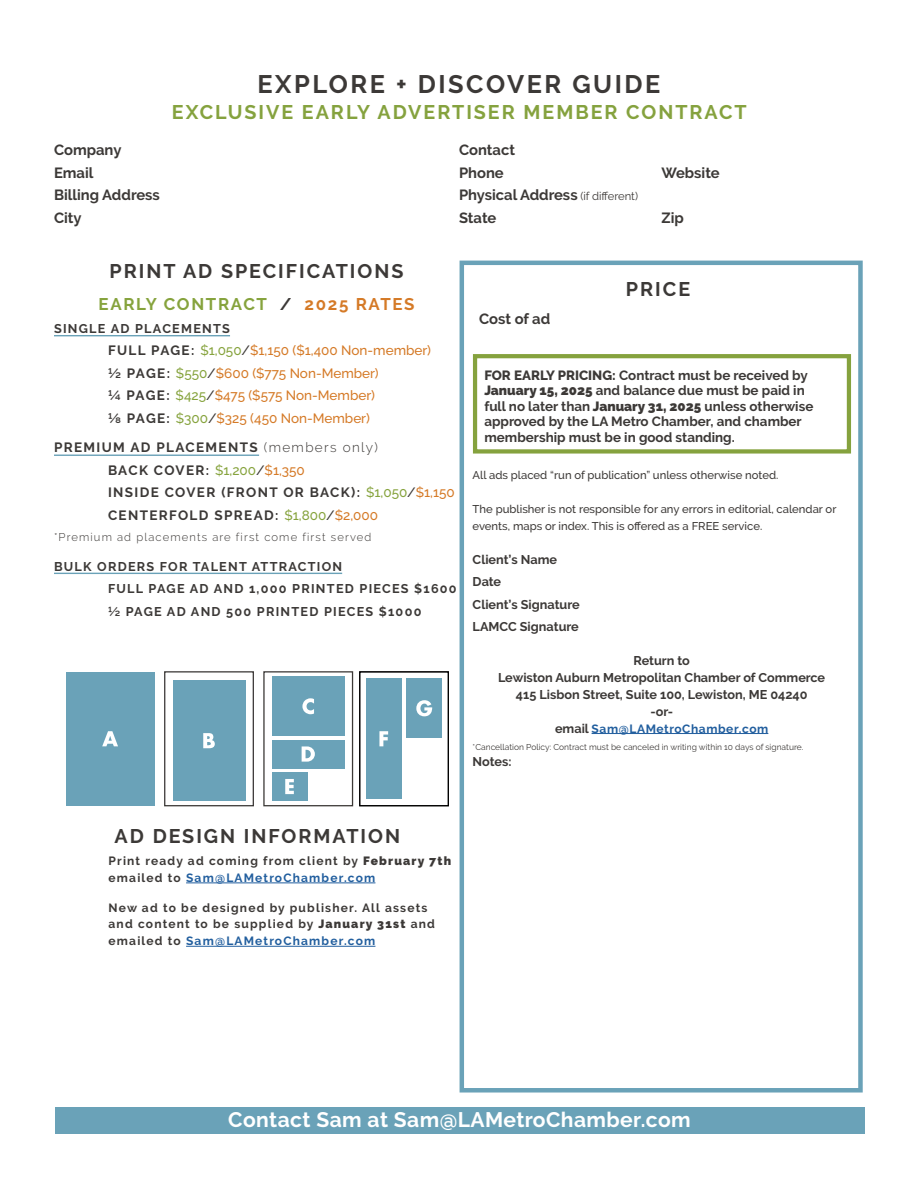
<style>
.page{position:relative;width:918px;height:1188px;background:#fff}
.page>*{position:absolute;margin:0;border:0;box-sizing:border-box;transform-origin:0 0}
.t1{font:700 25.35px "Raleway";letter-spacing:.1em;color:#3c3937}
.t2{font:700 21px "Raleway";letter-spacing:.02em;color:#fff}
.t3{font:700 19.65px "Raleway";letter-spacing:.1em;color:#3c3937}
.t4{font:700 19.65px "Raleway";letter-spacing:.1em;color:#85a23e}
.t5{font:700 16.8px "Raleway";letter-spacing:.1em;color:#86a33d}
.t6{font:700 14.85px "Raleway";color:#3c3937}
.t7{font:700 14.7px "Raleway";color:#3c3937}
.t8{font:500 13.5px/22.5px "Raleway";color:#d57a27}
.t9{font:700 13.5px/22.5px "Raleway";letter-spacing:.1em;color:#3c3937}
.t10{font:700 13.35px/15.5px "Raleway";color:#3c3937}
.t11{font:700 12.75px/22.5px "Raleway";color:#3c3937}
.t12{font:700 12.6px/22.5px "Raleway";letter-spacing:.1em;color:#3c3937}
.t13{font:700 12px/17px "Raleway";letter-spacing:.1em;color:#3c3937}
.t14{font:700 12px "Raleway";letter-spacing:.05em;color:#215e9e}
.t15{font:500 11.25px/17px "Raleway";color:#3c3937}
.t16{font:300 11.25px "Raleway";letter-spacing:.1em;color:#3c3937}
.t17{font:8.4px "Raleway";color:#3c3937}
.s1{font-weight:400;font-size:11.25px}
.s2{color:#3c3937}
.s3{color:#d57a27}
.s4{font-weight:700;color:#3c3937}
.s5{color:#86a33d}
.s6{font-weight:300}
.s7{font-weight:500;color:#86a33d}
.s8{font-weight:500}
.s9{font-weight:500;color:#d57a27}
.s10{font-weight:800}
.s11{font-weight:900}
.s12{font-size:12.75px;color:#3c3937}
.s13{color:#215e9e}
</style>
<div class="page">
<div style="left:55px;top:1107px;width:810px;height:27px;background:#6aa2b8"></div>
<div style="left:460px;top:261px;width:403px;height:832px;border:4px solid #6aa2b8"></div>
<div style="left:66px;top:672px;width:88px;height:134px;background:#6aa2b8"></div>
<div style="left:164px;top:671px;width:90px;height:135px;border:1px solid #3c3937"></div>
<div style="left:173px;top:681px;width:72px;height:120px;background:#6aa2b8"></div>
<div style="left:263px;top:671px;width:90px;height:135px;border:1px solid #3c3937"></div>
<div style="left:272px;top:677px;width:73px;height:59px;background:#6aa2b8"></div>
<div style="left:272px;top:740px;width:73px;height:28px;background:#6aa2b8"></div>
<div style="left:272px;top:772px;width:35px;height:29px;background:#6aa2b8"></div>
<div style="left:359px;top:671px;width:90px;height:135px;border:1px solid #000"></div>
<div style="left:366px;top:679px;width:36px;height:120px;background:#6aa2b8"></div>
<div style="left:407px;top:679px;width:35px;height:59px;background:#6aa2b8"></div>
<svg style="left:102px;top:731px;width:16px;height:15px"></svg>
<svg style="left:203px;top:733px;width:12px;height:15px"></svg>
<svg style="left:302px;top:698px;width:12px;height:16px"></svg>
<svg style="left:302px;top:746px;width:13px;height:16px"></svg>
<svg style="left:285px;top:779px;width:9px;height:15px"></svg>
<svg style="left:379px;top:731px;width:9px;height:15px"></svg>
<svg style="left:416px;top:700px;width:16px;height:16px"></svg>
<hr style="left:54px;top:335px;width:176px;height:1px;background:#6aa2b8">
<hr style="left:54px;top:455px;width:205px;height:1px;background:#6aa2b8">
<hr style="left:54px;top:573px;width:288px;height:1px;background:#6aa2b8">
<hr style="left:186px;top:883px;width:189px;height:1px;background:#215e9e">
<hr style="left:186px;top:946px;width:189px;height:1px;background:#215e9e">
<hr style="left:592px;top:733px;width:176px;height:1px;background:#215e9e">
<div style="left:473px;top:354px;width:378px;height:100px;border:4px solid #85a23e"></div>
<h1 class="t1" style="left:258px;top:70px;width:404px">EXPLORE + DISCOVER GUIDE</h1>
<h3 class="t4" style="left:172px;top:101px;width:576px">EXCLUSIVE EARLY ADVERTISER MEMBER CONTRACT</h3>
<p class="t7" style="left:54px;top:142px;width:69px">Company</p>
<p class="t7" style="left:459px;top:142px;width:58px">Contact</p>
<p class="t7" style="left:54px;top:164px;width:41px">Email</p>
<p class="t7" style="left:459px;top:164px;width:46px">Phone</p>
<p class="t7" style="left:661px;top:164px;width:60px">Website</p>
<p class="t7" style="left:54px;top:187px;width:107px">Billing Address</p>
<p class="t7" style="left:459px;top:187px;width:181px">Physical Address <span class="s1">(if different)</span></p>
<p class="t7" style="left:54px;top:209px;width:29px">City</p>
<p class="t7" style="left:459px;top:209px;width:39px">State</p>
<p class="t7" style="left:661px;top:209px;width:24px">Zip</p>
<h3 class="t3" style="left:109px;top:260px;width:296px">PRINT AD SPECIFICATIONS</h3>
<p class="t5" style="left:99px;top:295px;width:317px">EARLY CONTRACT <span class="s2">/</span> <span class="s3">2025 RATES</span></p>
<p class="t12" style="left:54px;top:317px;width:178px">SINGLE AD PLACEMENTS</p>
<p class="t8" style="left:108px;top:339px;width:325px"><span class="s4">FULL PAGE:</span> <span class="s5">$1,050</span><span class="s2">/</span>$1,150 ($1,400 Non-member) <span class="s4">½ PAGE:</span> <span class="s5">$550</span><span class="s2">/</span>$600 ($775 Non-Member)<br><span class="s4">¼ PAGE:</span> <span class="s5">$425</span><span class="s2">/</span>$475 ($575 Non-Member)<br><span class="s4">⅛ PAGE:</span> <span class="s5">$300</span><span class="s2">/</span>$325 (450 Non-Member)</p>
<p class="t9" style="left:108px;top:437px;width:348px;text-indent:-54px">PREMIUM AD PLACEMENTS <span class="s6">(members only)<br></span>BACK COVER: <span class="s7">$1,200</span><span class="s8">/</span><span class="s9">$1,350<br></span>INSIDE COVER (FRONT OR BACK): <span class="s7">$1,050</span><span class="s8">/</span><span class="s9">$1,150<br></span>CENTERFOLD SPREAD: <span class="s7">$1,800</span><span class="s8">/</span><span class="s9">$2,000</span></p>
<p class="t16" style="left:54px;top:530px;width:319px">*Premium ad placements are first come first served</p>
<p class="t12" style="left:108px;top:555px;width:350px;text-indent:-54px">BULK ORDERS FOR TALENT ATTRACTION<br>FULL PAGE AD AND 1,000 PRINTED PIECES $1600 ½ PAGE AD AND 500 PRINTED PIECES $1000</p>
<h3 class="t3" style="left:626px;top:278px;width:66px">PRICE</h3>
<p class="t6" style="left:479px;top:310px;width:73px">Cost of ad</p>
<p class="t10" style="left:484px;top:367px;width:330px"><span class="s10">FOR EARLY PRICING:</span> Contract must be received by <span class="s11">January 15, 2025</span> and balance due must be paid in full no later than <span class="s11">January 31, 2025</span> unless otherwise approved by the LA Metro Chamber, and chamber membership must be in good standing.</p>
<p class="t15" style="left:473px;top:467px;width:307px">All ads placed “run of publication” unless otherwise noted.</p>
<p class="t15" style="left:473px;top:500px;width:365px">The publisher is not responsible for any errors in editorial, calendar or events, maps or index. This is offered as a FREE service.</p>
<p class="t11" style="left:473px;top:548px;width:109px">Client’s Name<br>Date<br>Client’s Signature<br>LAMCC Signature</p>
<p class="t11" style="left:498px;top:652px;width:329px;line-height:17px;text-align:center">Return to<br>Lewiston Auburn Metropolitan Chamber of Commerce<br>415 Lisbon Street, Suite 100, Lewiston, ME 04240<br>-or-</p>
<p class="t14" style="left:555px;top:722px;width:215px"><span class="s12">email</span> Sam@LAMetroChamber.com</p>
<p class="t17" style="left:473px;top:742px;width:332px">*Cancellation Policy: Contract must be canceled in writing within 10 days of signature.</p>
<p class="t11" style="left:473px;top:751px;width:40px">Notes:</p>
<h3 class="t3" style="left:115px;top:824px;width:287px">AD DESIGN INFORMATION</h3>
<p class="t13" style="left:109px;top:852px;width:344px">Print ready ad coming from client by <span class="s11">February 7th </span>emailed to <span class="s13">Sam@LAMetroChamber.com</span></p>
<p class="t13" style="left:109px;top:899px;width:328px">New ad to be designed by publisher. All assets and content to be supplied by <span class="s11">January 31st</span> and emailed to <span class="s13">Sam@LAMetroChamber.com</span></p>
<h2 class="t2" style="left:228px;top:1108px;width:464px">Contact Sam at Sam@LAMetroChamber.com</h2>
</div>
